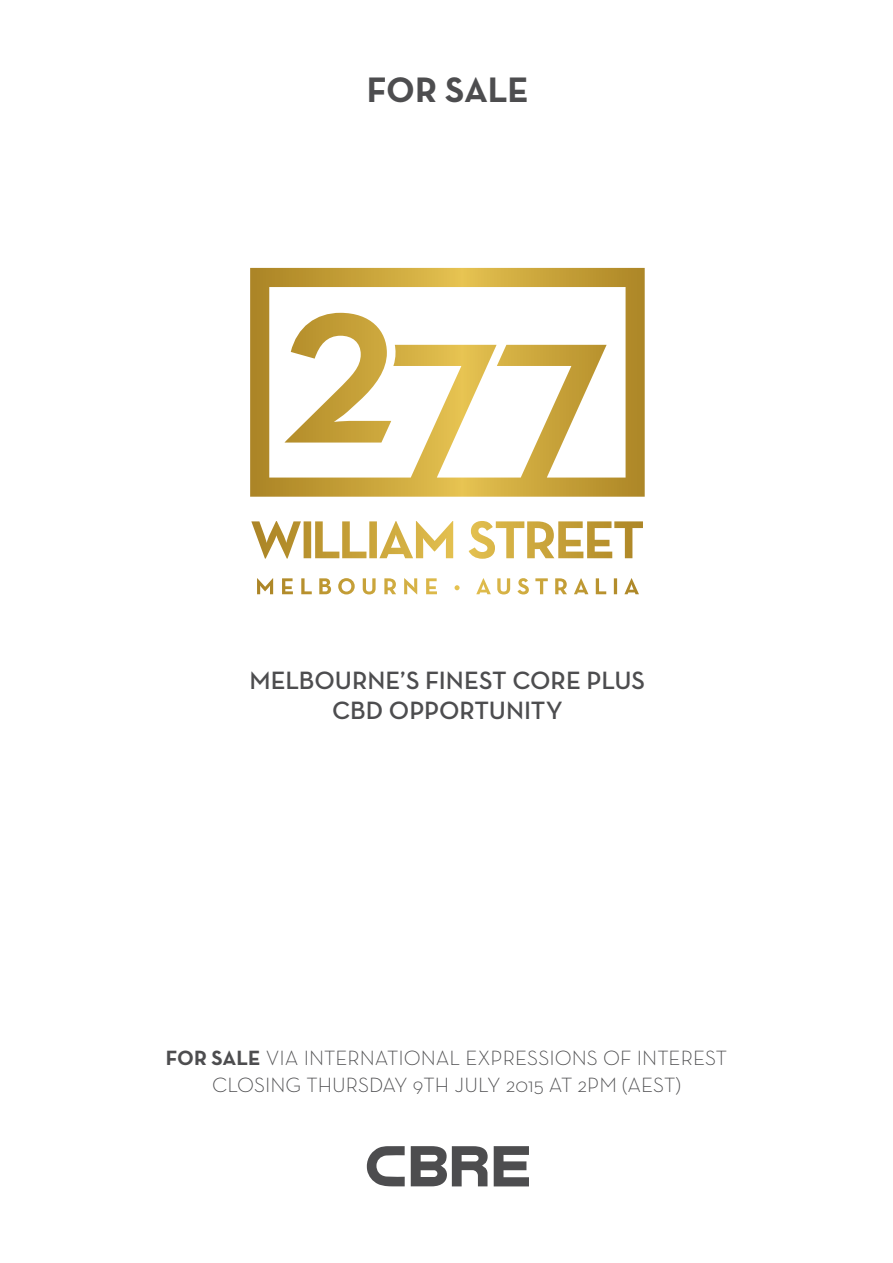
<style>
.page{position:relative;width:893px;height:1263px;background:#fff}
.page>*{position:absolute;margin:0;border:0;box-sizing:border-box;transform-origin:0 0}
.t1{font:700 36px "Neutra Text";letter-spacing:-.015em;color:#4d4d4f}
.t2{font:600 25.5px/30.6px "Neutra Text";letter-spacing:-.005em;color:#4d4d4f;text-align:center}
.t3{font:300 21px/27px "Neutra Text";color:#4d4d4f;text-align:center}
.s1{font-weight:700}
</style>
<div class="page">
<svg style="left:257px;top:578px;width:382px;height:16px"></svg>
<svg style="left:251px;top:521px;width:392px;height:38px"></svg>
<svg style="left:494px;top:1146px;width:35px;height:40px"></svg>
<svg style="left:411px;top:1146px;width:77px;height:40px"></svg>
<svg style="left:367px;top:1146px;width:38px;height:40px"></svg>
<svg style="left:250px;top:268px;width:395px;height:229px"></svg>
<h1 class="t1" style="left:367px;top:67px;width:164px">FOR SALE</h1>
<p class="t2" style="left:250px;top:664px;width:397px">MELBOURNE’S FINEST CORE PLUS<br>CBD OPPORTUNITY</p>
<p class="t3" style="left:166px;top:1044px;width:563px"><span class="s1">FOR SALE</span> VIA INTERNATIONAL EXPRESSIONS OF INTEREST<br>CLOSING THURSDAY 9TH JULY 2015 AT 2PM (AEST)</p>
</div>
